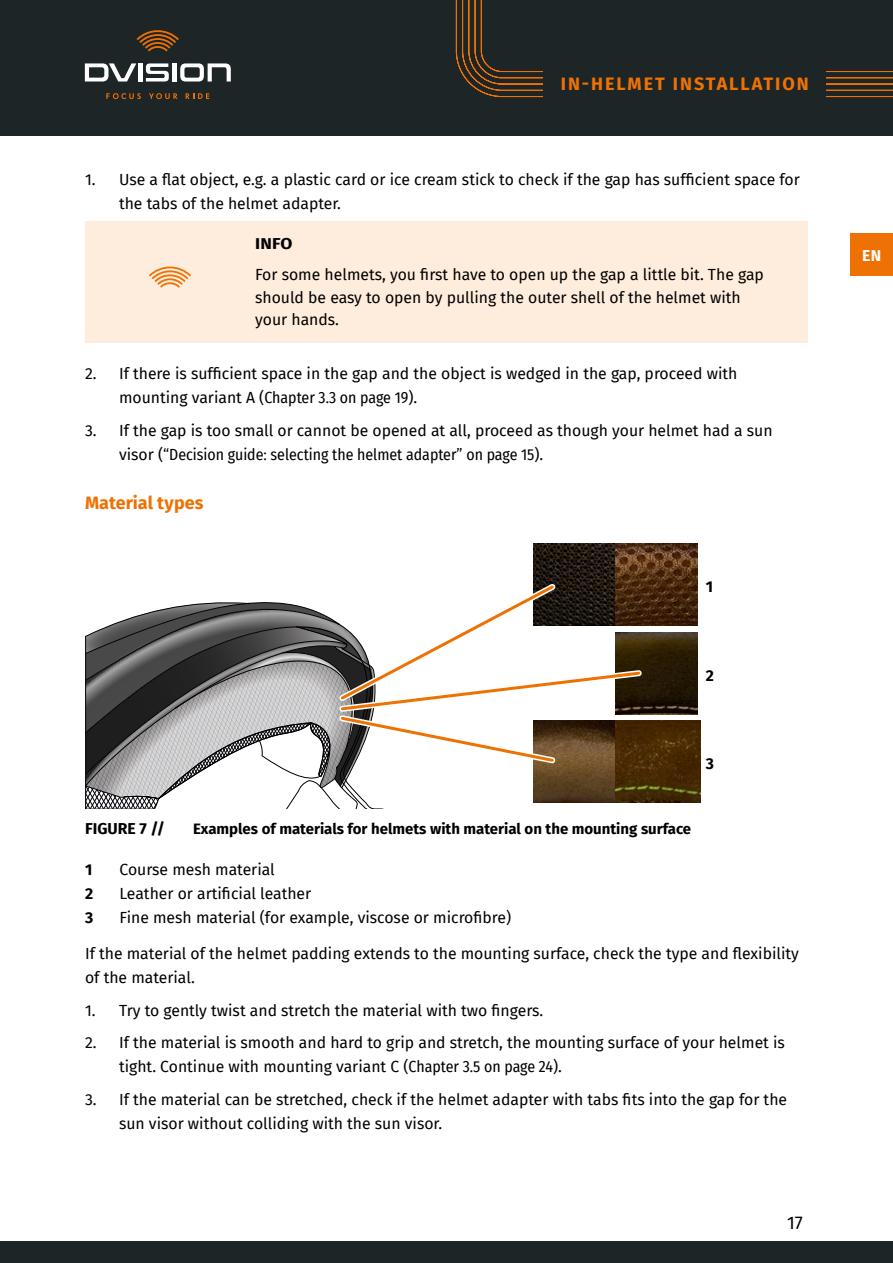
<style>
.page{position:relative;width:893px;height:1263px;background:#fff}
.page>*{position:absolute;margin:0;border:0;box-sizing:border-box;transform-origin:0 0}
.t1{font:700 18px "Fira Sans";letter-spacing:.095em;color:#ee7203}
.t2{font:700 18px "Fira Sans";color:#ee7203}
.t3{font:18px "Fira Sans";color:#000}
.t4{font:15.75px/24px "Fira Sans";color:#000}
.t5{font:15.75px "Fira Sans Condensed";color:#000}
.t6{font:700 15.75px "Fira Sans";color:#000}
.t7{font:700 15.75px "Fira Sans";color:#000;scale:1.1 1}
.t8{font:700 15.75px "Fira Sans";color:#fff}
.t9{font:700 15px "Fira Sans";color:#000}
.s1{font-family:"Fira Sans Condensed"}
.s2{font-family:"Fira Sans"}
</style>
<div class="page">
<div style="left:0;top:0;width:893px;height:136px;background:#1e2527"></div>
<svg style="left:85px;top:63px;width:51px;height:18px"></svg>
<hr style="left:138px;top:63px;width:4px;height:18px;background:#fff">
<svg style="left:146px;top:63px;width:23px;height:18px"></svg>
<div style="left:172px;top:63px;width:5px;height:18px;background:#fff"></div>
<svg style="left:180px;top:63px;width:51px;height:18px"></svg>
<svg style="left:137px;top:30px;width:42px;height:21px"></svg>
<svg style="left:106px;top:93px;width:35px;height:6px"></svg>
<svg style="left:149px;top:93px;width:28px;height:6px"></svg>
<svg style="left:186px;top:93px;width:23px;height:6px"></svg>
<svg style="left:456px;top:0;width:437px;height:97px"></svg>
<div style="left:544px;top:56px;width:282px;height:51px;background:#1e2527"></div>
<div style="left:0;top:1242px;width:893px;height:21px;background:#1e2527"></div>
<div style="left:850px;top:233px;width:43px;height:42px;background:#ee7203"></div>
<div style="left:85px;top:222px;width:723px;height:36px;background:#feecdc"></div>
<div style="left:85px;top:245px;width:723px;height:97px;background:#feecdc"></div>
<img style="left:533px;top:543px;width:165px;height:82px">
<img style="left:642px;top:632px;width:56px;height:82px">
<img style="left:642px;top:720px;width:59px;height:82px">
<svg style="left:85px;top:579px;width:557px;height:230px"></svg>
<svg style="left:149px;top:266px;width:42px;height:22px"></svg>
<p class="t1" style="left:561px;top:69px;width:249px">IN-HELMET INSTALLATION</p>
<p class="t4" style="left:119px;top:167px;width:682px;text-indent:-34px">1. Use a flat object, e.g. a plastic card or ice cream stick to check if the gap has sufficient space for the tabs of the helmet adapter.</p>
<p class="t7" style="left:255px;top:231px;width:35px">INFO</p>
<p class="t4" style="left:255px;top:263px;width:510px;line-height:22.5px">For some helmets, you first have to open up the gap a little bit. The gap should be easy to open by pulling the outer shell of the helmet with your hands.</p>
<p class="t4" style="left:119px;top:361px;width:620px;text-indent:-34px">2. If there is sufficient space in the gap and the object is wedged in the gap, proceed with mounting variant A (<span class="s1">Chapter 3.3 on page 19</span>).</p>
<p class="t4" style="left:85px;top:418px;width:689px">3. If the gap is too small or cannot be opened at all, proceed as though your helmet had a sun</p>
<p class="t5" style="left:119px;top:442px;width:426px"><span class="s2">visor (</span>“Decision guide: selecting the helmet adapter” on page 15<span class="s2">).</span></p>
<p class="t2" style="left:85px;top:488px;width:120px">Material types</p>
<p class="t6" style="left:706px;top:573px;width:9px">1</p>
<p class="t6" style="left:706px;top:662px;width:10px">2</p>
<p class="t6" style="left:85px;top:815px;width:82px">FIGURE 7 //</p>
<p class="t6" style="left:706px;top:750px;width:10px">3</p>
<p class="t9" style="left:193px;top:816px;width:500px">Examples of materials for helmets with material on the mounting surface</p>
<p class="t6" style="left:85px;top:856px;width:9px">1</p>
<p class="t4" style="left:120px;top:856px;width:157px">Course mesh material</p>
<p class="t6" style="left:85px;top:880px;width:10px">2</p>
<p class="t4" style="left:120px;top:880px;width:193px">Leather or artificial leather</p>
<p class="t6" style="left:85px;top:904px;width:10px">3</p>
<p class="t4" style="left:120px;top:904px;width:393px">Fine mesh material (for example, viscose or microfibre)</p>
<p class="t4" style="left:85px;top:941px;width:715px">If the material of the helmet padding extends to the mounting surface, check the type and flexibility of the material.</p>
<p class="t4" style="left:85px;top:998px;width:460px">1. Try to gently twist and stretch the material with two fingers.</p>
<p class="t4" style="left:119px;top:1030px;width:667px;text-indent:-34px">2. If the material is smooth and hard to grip and stretch, the mounting surface of your helmet is tight. Continue with mounting variant C (<span class="s1">Chapter 3.5 on page 24</span>).</p>
<p class="t4" style="left:119px;top:1087px;width:670px;text-indent:-34px">3. If the material can be stretched, check if the helmet adapter with tabs fits into the gap for the sun visor without colliding with the sun visor.</p>
<p class="t3" style="left:787px;top:1209px;width:17px">17</p>
<p class="t8" style="left:862px;top:243px;width:20px">EN</p>
</div>
